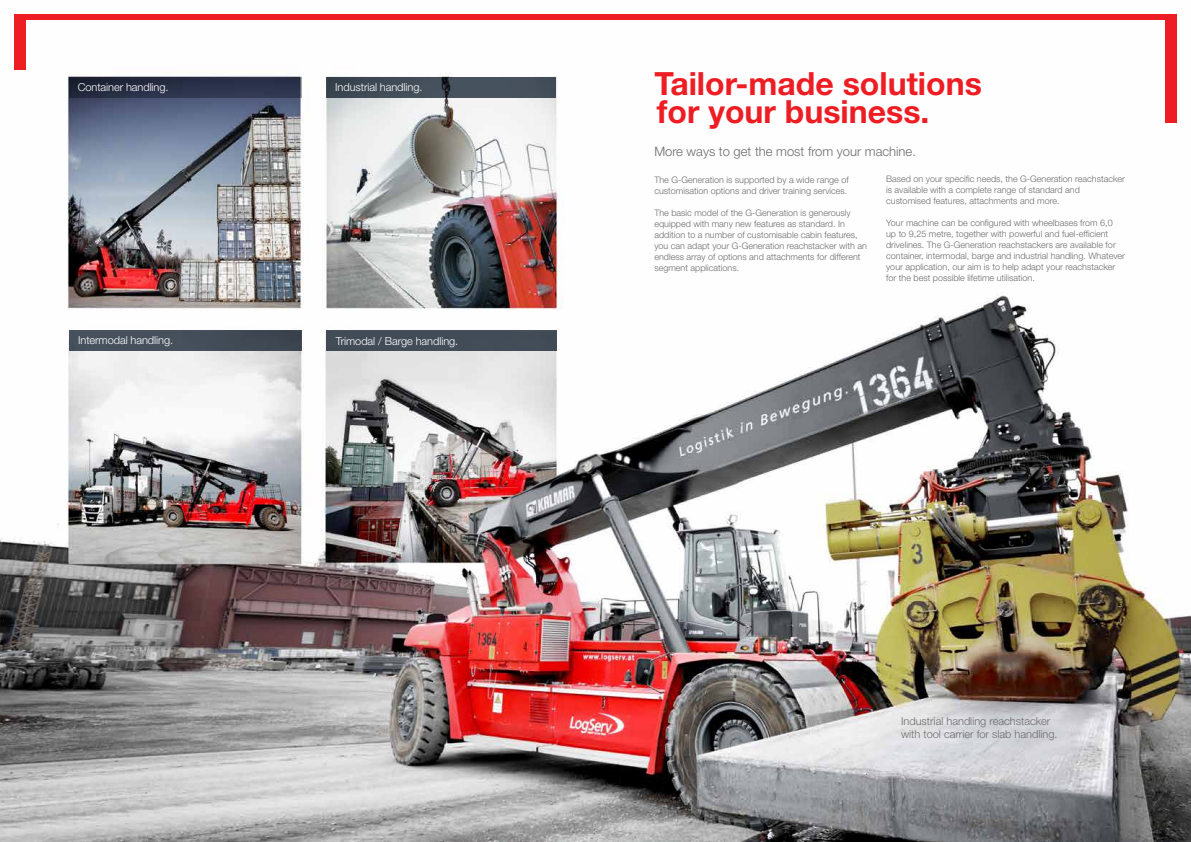
<style>
.page{position:relative;width:1191px;height:842px;background:#fff}
.page>*{position:absolute;margin:0;border:0;box-sizing:border-box;transform-origin:0 0}
.t1{font:700 32px/28px "Helvetica Neue LT Std";color:#ee1d23}
.t2{font:300 13px "Helvetica Neue LT Std";color:#6c6d70}
.t3{font:300 11px "Helvetica Neue LT Std";letter-spacing:-.005em;color:#fff}
.t4{font:300 11px/13px "Helvetica Neue LT Std";color:#6c6d70}
.t5{font:300 9px/11px "Helvetica Neue LT Std";color:#6c6d70}
</style>
<div class="page">
<img style="left:0;top:14px;width:1191px;height:828px">
<div style="left:69px;top:330px;width:233px;height:21px;background:linear-gradient(to right,#4a5561,#3d4650)"></div>
<div style="left:69px;top:77px;width:232px;height:21px;background:linear-gradient(to right,#202539,#303852)"></div>
<div style="left:326px;top:77px;width:230px;height:21px;background:linear-gradient(to right,#3a4651,#48525e)"></div>
<div style="left:326px;top:330px;width:230px;height:21px;background:#424c57"></div>
<div style="left:14px;top:14px;width:12px;height:56px;background:#ee1d23"></div>
<div style="left:14px;top:14px;width:581px;height:6px;background:#ee1d23"></div>
<div style="left:1165px;top:14px;width:11px;height:108px;background:#ee1d23"></div>
<div style="left:595px;top:14px;width:581px;height:6px;background:#ee1d23"></div>
<p class="t3" style="left:78px;top:81px;width:92px">Container handling.</p>
<p class="t3" style="left:335px;top:81px;width:89px">Industrial handling.</p>
<p class="t3" style="left:78px;top:334px;width:96px">Intermodal handling.</p>
<p class="t3" style="left:336px;top:334px;width:124px">Trimodal / Barge handling.</p>
<h1 class="t1" style="left:654px;top:69px;width:329px">Tailor-made solutions for your business.</h1>
<h2 class="t2" style="left:654px;top:144px;width:263px">More ways to get the most from your machine.</h2>
<p class="t5" style="left:654px;top:174px;width:196px">The G-Generation is supported by a wide range of customisation options and driver training services.</p>
<p class="t5" style="left:654px;top:207px;width:214px">The basic model of the G-Generation is generously equipped with many new features as standard. In addition to a number of customisable cabin features, you can adapt your G-Generation reachstacker with an endless array of options and attachments for different segment applications.</p>
<p class="t5" style="left:886px;top:173px;width:240px">Based on your specific needs, the G-Generation reachstacker is available with a complete range of standard and customised features, attachments and more.</p>
<p class="t5" style="left:886px;top:217px;width:240px">Your machine can be configured with wheelbases from 6,0<br>up to 9,25 metre, together with powerful and fuel-efficient drivelines. The G-Generation reachstackers are available for container, intermodal, barge and industrial handling. Whatever your application, our aim is to help adapt your reachstacker for the best possible lifetime utilisation.</p>
<p class="t4" style="left:901px;top:714px;width:158px">Industrial handling reachstacker with tool carrier for slab handling.</p>
</div>
